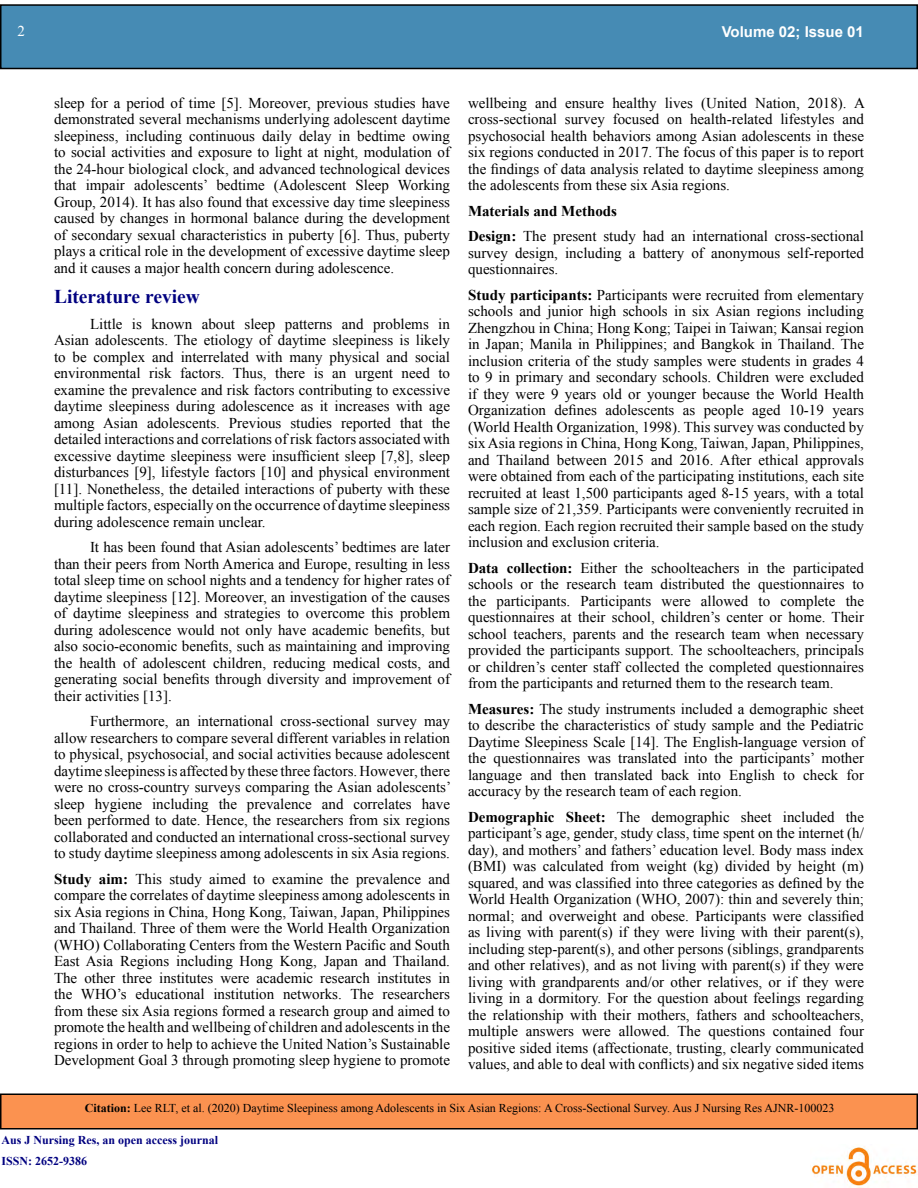
<style>
.page{position:relative;width:918px;height:1188px;background:#fff}
.page>*{position:absolute;margin:0;border:0;box-sizing:border-box;transform-origin:0 0}
.t1{font:700 19.5px "Times New Roman";color:#000080}
.t2{font:15px/16.5px "Times New Roman";color:#000;text-align:justify}
.t3{font:700 15px "Arial";color:#fff}
.t4{font:15px "Times New Roman";color:#fff}
.t5{font:12px "Times New Roman";color:#000}
.t6{font:700 12px/20.4px "Times New Roman";color:#000080}
.s1{font-weight:700}
</style>
<div class="page">
<div style="left:1px;top:1094px;width:916px;height:35px;background:#fb9250"></div>
<div style="left:0;top:1094px;width:918px;height:36px;border:2px solid #000"></div>
<div style="left:1px;top:5px;width:916px;height:64px;background:#468bb4"></div>
<div style="left:0;top:4px;width:918px;height:65px;border:2px solid #000"></div>
<img style="left:811px;top:1146px;width:107px;height:42px">
<p class="t4" style="left:17px;top:21px;width:9px">2</p>
<p class="t3" style="left:722px;top:21px;width:144px">Volume 02; Issue 01</p>
<p class="t2" style="left:54px;top:94px;width:398px">sleep for a period of time [5]. Moreover, previous studies have demonstrated several mechanisms underlying adolescent daytime sleepiness, including continuous daily delay in bedtime owing to social activities and exposure to light at night, modulation of the 24-hour biological clock, and advanced technological devices that impair adolescents’ bedtime (Adolescent Sleep Working Group, 2014). It has also found that excessive day time sleepiness caused by changes in hormonal balance during the development of secondary sexual characteristics in puberty [6]. Thus, puberty plays a critical role in the development of excessive daytime sleep and it causes a major health concern during adolescence.</p>
<h1 class="t1" style="left:54px;top:283px;width:148px">Literature review</h1>
<p class="t2" style="left:54px;top:315px;width:398px;text-indent:36px">Little is known about sleep patterns and problems in Asian adolescents. The etiology of daytime sleepiness is likely to be complex and interrelated with many physical and social environmental risk factors. Thus, there is an urgent need to examine the prevalence and risk factors contributing to excessive daytime sleepiness during adolescence as it increases with age among Asian adolescents. Previous studies reported that the detailed interactions and correlations of risk factors associated with excessive daytime sleepiness were insufficient sleep [7,8], sleep disturbances [9], lifestyle factors [10] and physical environment [11]. Nonetheless, the detailed interactions of puberty with these multiple factors, especially on the occurrence of daytime sleepiness during adolescence remain unclear.</p>
<p class="t2" style="left:54px;top:539px;width:398px;text-indent:36px">It has been found that Asian adolescents’ bedtimes are later than their peers from North America and Europe, resulting in less total sleep time on school nights and a tendency for higher rates of daytime sleepiness [12]. Moreover, an investigation of the causes of daytime sleepiness and strategies to overcome this problem during adolescence would not only have academic benefits, but also socio-economic benefits, such as maintaining and improving the health of adolescent children, reducing medical costs, and generating social benefits through diversity and improvement of their activities [13].</p>
<p class="t2" style="left:54px;top:713px;width:399px;text-indent:36px">Furthermore, an international cross-sectional survey may allow researchers to compare several different variables in relation to physical, psychosocial, and social activities because adolescent daytime sleepiness is affected by these three factors. However, there were no cross-country surveys comparing the Asian adolescents’ sleep hygiene including the prevalence and correlates have been performed to date. Hence, the researchers from six regions collaborated and conducted an international cross-sectional survey to study daytime sleepiness among adolescents in six Asia regions.</p>
<p class="t2" style="left:54px;top:870px;width:398px"><span class="s1">Study aim:</span> This study aimed to examine the prevalence and compare the correlates of daytime sleepiness among adolescents in six Asia regions in China, Hong Kong, Taiwan, Japan, Philippines and Thailand. Three of them were the World Health Organization (WHO) Collaborating Centers from the Western Pacific and South East Asia Regions including Hong Kong, Japan and Thailand.<br>The other three institutes were academic research institutes in the WHO’s educational institution networks. The researchers from these six Asia regions formed a research group and aimed to promote the health and wellbeing of children and adolescents in the regions in order to help to achieve the United Nation’s Sustainable Development Goal 3 through promoting sleep hygiene to promote</p>
<p class="t2" style="left:468px;top:94px;width:398px">wellbeing and ensure healthy lives (United Nation, 2018). A cross-sectional survey focused on health-related lifestyles and psychosocial health behaviors among Asian adolescents in these six regions conducted in 2017. The focus of this paper is to report the findings of data analysis related to daytime sleepiness among the adolescents from these six Asia regions.</p>
<p class="t2" style="left:468px;top:198px;width:398px;line-height:25.5px"><span class="s1">Materials and Methods<br>Design:</span> The present study had an international cross-sectional</p>
<p class="t2" style="left:468px;top:244px;width:398px">survey design, including a battery of anonymous self-reported questionnaires.</p>
<p class="t2" style="left:468px;top:286px;width:398px"><span class="s1">Study participants:</span> Participants were recruited from elementary schools and junior high schools in six Asian regions including Zhengzhou in China; Hong Kong; Taipei in Taiwan; Kansai region in Japan; Manila in Philippines; and Bangkok in Thailand. The inclusion criteria of the study samples were students in grades 4 to 9 in primary and secondary schools. Children were excluded if they were 9 years old or younger because the World Health Organization defines adolescents as people aged 10-19 years (World Health Organization, 1998). This survey was conducted by six Asia regions in China, Hong Kong, Taiwan, Japan, Philippines, and Thailand between 2015 and 2016. After ethical approvals were obtained from each of the participating institutions, each site recruited at least 1,500 participants aged 8-15 years, with a total sample size of 21,359. Participants were conveniently recruited in each region. Each region recruited their sample based on the study inclusion and exclusion criteria.</p>
<p class="t2" style="left:468px;top:559px;width:398px"><span class="s1">Data collection:</span> Either the schoolteachers in the participated schools or the research team distributed the questionnaires to the participants. Participants were allowed to complete the questionnaires at their school, children’s center or home. Their school teachers, parents and the research team when necessary provided the participants support. The schoolteachers, principals or children’s center staff collected the completed questionnaires from the participants and returned them to the research team.</p>
<p class="t2" style="left:468px;top:700px;width:398px"><span class="s1">Measures:</span> The study instruments included a demographic sheet to describe the characteristics of study sample and the Pediatric Daytime Sleepiness Scale [14]. The English-language version of the questionnaires was translated into the participants’ mother language and then translated back into English to check for accuracy by the research team of each region.</p>
<p class="t2" style="left:468px;top:808px;width:398px"><span class="s1">Demographic Sheet:</span> The demographic sheet included the participant’s age, gender, study class, time spent on the internet (h/ day), and mothers’ and fathers’ education level. Body mass index (BMI) was calculated from weight (kg) divided by height (m) squared, and was classified into three categories as defined by the World Health Organization (WHO, 2007): thin and severely thin; normal; and overweight and obese. Participants were classified as living with parent(s) if they were living with their parent(s), including step-parent(s), and other persons (siblings, grandparents and other relatives), and as not living with parent(s) if they were living with grandparents and/or other relatives, or if they were living in a dormitory. For the question about feelings regarding the relationship with their mothers, fathers and schoolteachers, multiple answers were allowed. The questions contained four positive sided items (affectionate, trusting, clearly communicated values, and able to deal with conflicts) and six negative sided items</p>
<p class="t5" style="left:85px;top:1100px;width:751px"><span class="s1">Citation:</span> Lee RLT, et al. (2020) Daytime Sleepiness among Adolescents in Six Asian Regions: A Cross-Sectional Survey. Aus J Nursing Res AJNR-100023</p>
<p class="t6" style="left:2px;top:1130px;width:218px">Aus J Nursing Res, an open access journal<br>ISSN: 2652-9386</p>
</div>
